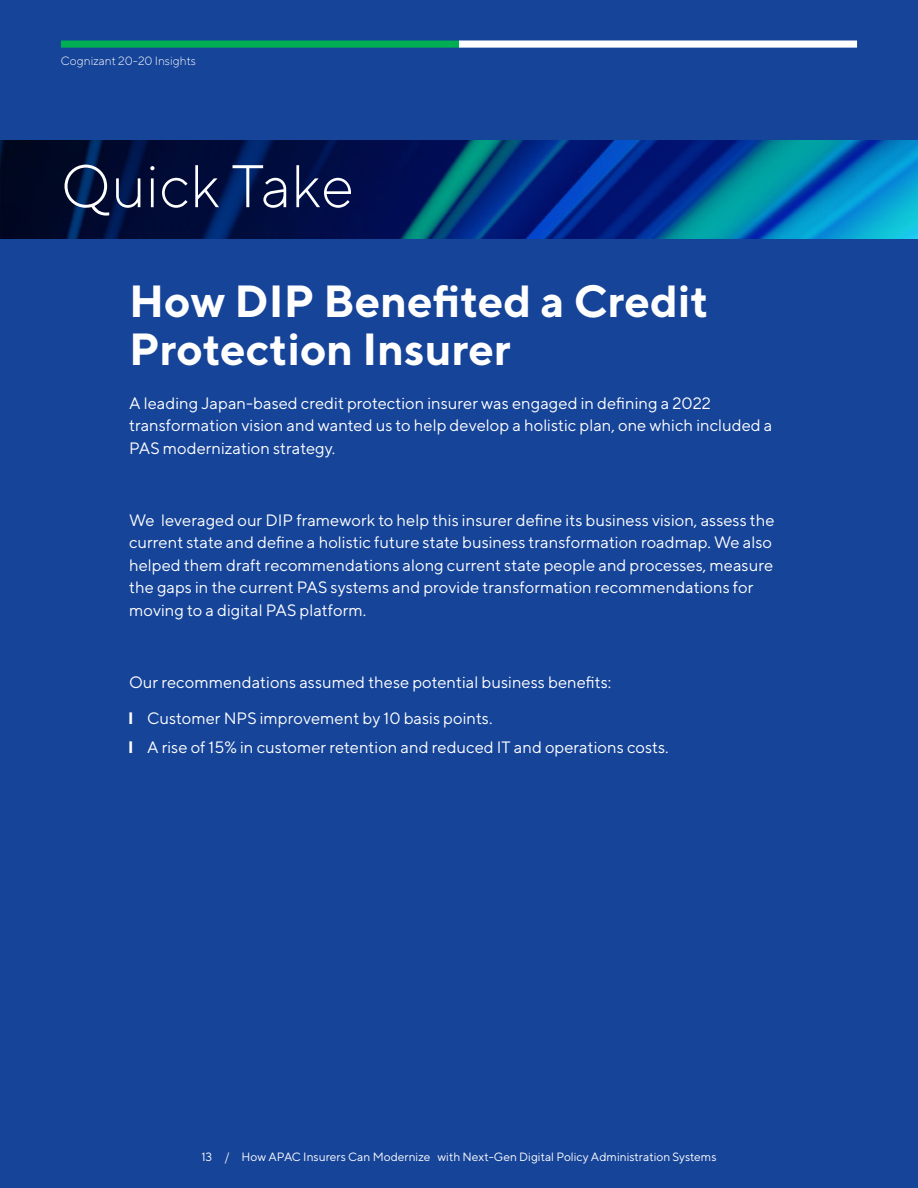
<style>
.page{position:relative;width:918px;height:1188px;background:#164499}
.page>*{position:absolute;margin:0;border:0;box-sizing:border-box;transform-origin:0 0}
.t1{font:300 60px "TT Norms";color:#fff}
.t2{font:700 45px/48px "TT Norms";color:#fff}
.t3{font:16.5px/22.5px "TT Norms";color:#fff}
.t4{font:12px "TT Norms";color:#fff}
.t5{font:300 12px "TT Norms";color:#fff}
</style>
<div class="page">
<img style="left:0;top:141px;width:918px;height:97px">
<div style="left:459px;top:40px;width:398px;height:8px;background:#fff"></div>
<div style="left:61px;top:40px;width:398px;height:8px;background:#00af54"></div>
<p class="t5" style="left:61px;top:53px;width:137px">Cognizant 20-20 Insights</p>
<h1 class="t1" style="left:61px;top:149px;width:295px">Quick Take</h1>
<h2 class="t2" style="left:129px;top:276px;width:581px">How DIP Benefited a Credit<br>Protection Insurer</h2>
<p class="t3" style="left:129px;top:391px;width:645px">A leading Japan-based credit protection insurer was engaged in defining a 2022 transformation vision and wanted us to help develop a holistic plan, one which included a<br>PAS modernization strategy.</p>
<p class="t3" style="left:129px;top:508px;width:647px">We leveraged our DIP framework to help this insurer define its business vision, assess the current state and define a holistic future state business transformation roadmap. We also helped them draft recommendations along current state people and processes, measure the gaps in the current PAS systems and provide transformation recommendations for moving to a digital PAS platform.</p>
<p class="t3" style="left:129px;top:664px;width:484px;line-height:36px">Our recommendations assumed these potential business benefits: ❙ Customer NPS improvement by 10 basis points.</p>
<p class="t3" style="left:129px;top:736px;width:541px">❙ A rise of 15% in customer retention and reduced IT and operations costs.</p>
<p class="t4" style="left:201px;top:1149px;width:517px">13 / How APAC Insurers Can Modernize with Next-Gen Digital Policy Administration Systems</p>
</div>
